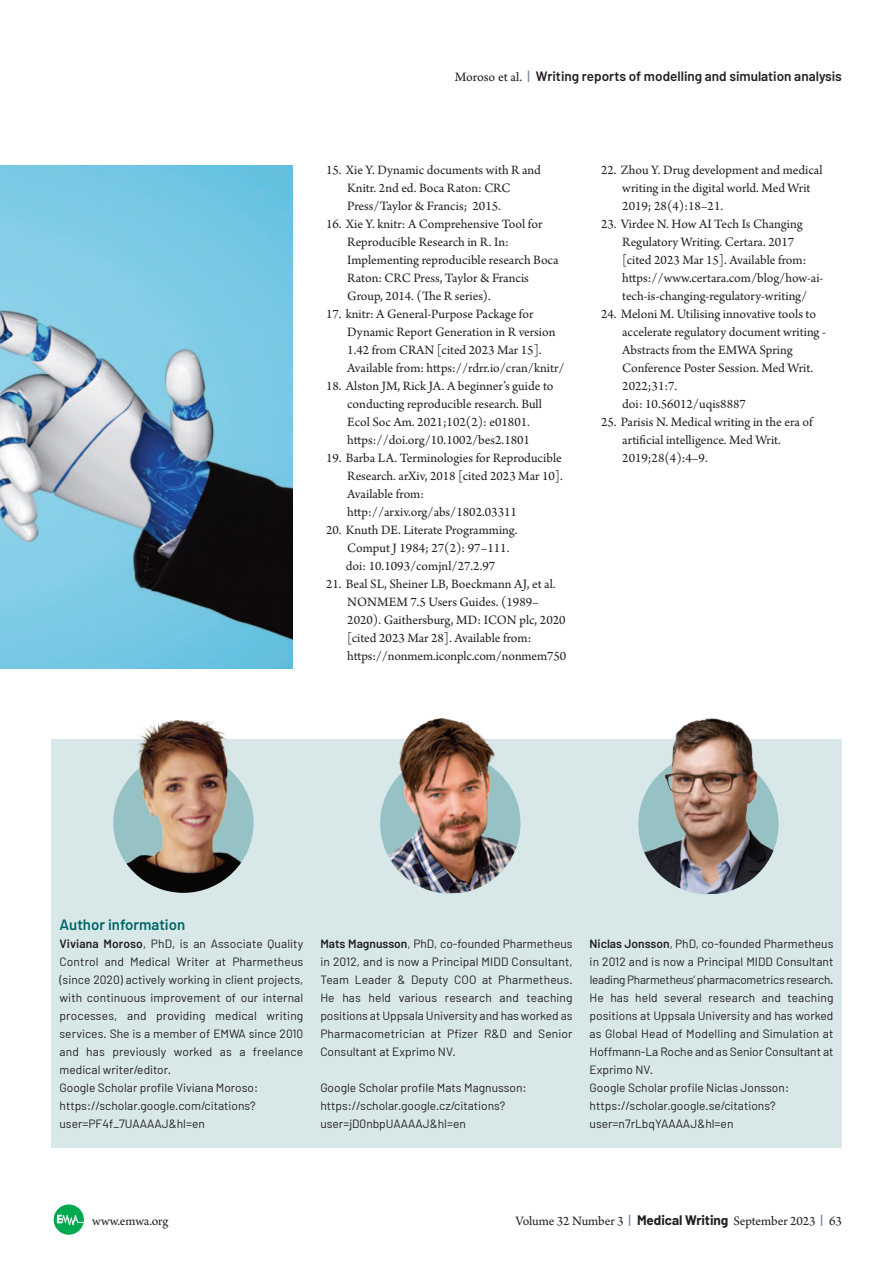
<style>
.page{position:relative;width:893px;height:1263px;background:#fff}
.page>*{position:absolute;margin:0;border:0;box-sizing:border-box;transform-origin:0 0}
.t1{font:600 15px "Barlow";color:#006667}
.t2{font:13.5px/18px "Arno Pro";color:#231f20}
.t3{font:600 13.5px "Barlow";color:#231f20}
.t4{font:12px/18px "Barlow";color:#231f20;text-align:justify}
.s1{font-family:"Arno Pro Sm Text";font-weight:400}
.s2{font-weight:500;color:#7589b1}
.s3{font-weight:600}
.s4{font-family:"Barlow";font-weight:500;color:#7589b1}
.s5{font-family:"Barlow";font-weight:700}
</style>
<div class="page">
<svg style="left:54px;top:1204px;width:30px;height:31px"></svg>
<div style="left:51px;top:739px;width:791px;height:409px;background:#d8e8e9"></div>
<img style="left:113px;top:752px;width:141px;height:141px;border-radius:50%">
<img style="left:380px;top:753px;width:140px;height:140px;border-radius:50%">
<img style="left:638px;top:754px;width:141px;height:139px;border-radius:50%">
<img style="left:0;top:165px;width:292px;height:503px">
<img style="left:648px;top:718px;width:114px;height:120px">
<img style="left:392px;top:717px;width:111px;height:120px">
<img style="left:126px;top:721px;width:106px;height:116px">
<p class="t3" style="left:455px;top:68px;width:389px"><span class="s1">Moroso et al.</span> <span class="s2">|</span> Writing reports of modelling and simulation analysis</p>
<p class="t2" style="left:347px;top:162px;width:195px;text-indent:-21px">15. Xie Y. Dynamic documents with R and<br>Knitr. 2nd ed. Boca Raton: CRC<br>Press/Taylor &amp; Francis; 2015.</p>
<p class="t2" style="left:347px;top:216px;width:213px;text-indent:-21px">16. Xie Y. knitr: A Comprehensive Tool for Reproducible Research in R. In:<br>Implementing reproducible research Boca Raton: CRC Press, Taylor &amp; Francis Group, 2014. (The R series).</p>
<p class="t2" style="left:347px;top:306px;width:219px;text-indent:-21px">17. knitr: A General-Purpose Package for Dynamic Report Generation in R version 1.42 from CRAN [cited 2023 Mar 15].<br>Available from: https://rdrr.io/cran/knitr/</p>
<p class="t2" style="left:347px;top:378px;width:208px;text-indent:-21px">18. Alston JM, Rick JA. A beginner’s guide to conducting reproducible research. Bull Ecol Soc Am. 2021;102(2): e01801. https://doi.org/10.1002/bes2.1801</p>
<p class="t2" style="left:347px;top:450px;width:217px;text-indent:-21px">19. Barba LA. Terminologies for Reproducible Research. arXiv, 2018 [cited 2023 Mar 10].<br>Available from: http://arxiv.org/abs/1802.03311</p>
<p class="t2" style="left:347px;top:522px;width:172px;text-indent:-21px">20. Knuth DE. Literate Programming.<br>Comput J 1984; 27(2): 97–111.</p>
<p class="t2" style="left:346px;top:558px;width:151px">doi: 10.1093/comjnl/27.2.97</p>
<p class="t2" style="left:347px;top:576px;width:220px;text-indent:-21px">21. Beal SL, Sheiner LB, Boeckmann AJ, et al.<br>NONMEM 7.5 Users Guides. (1989– 2020). Gaithersburg, MD: ICON plc, 2020 [cited 2023 Mar 28]. Available from: https://nonmem.iconplc.com/nonmem750</p>
<p class="t2" style="left:622px;top:162px;width:202px;text-indent:-21px">22. Zhou Y. Drug development and medical writing in the digital world. Med Writ<br>2019; 28(4):18–21.</p>
<p class="t2" style="left:622px;top:216px;width:203px;text-indent:-21px">23. Virdee N. How AI Tech Is Changing Regulatory Writing. Certara. 2017 [cited 2023 Mar 15]. Available from: https://www.certara.com/blog/how-ai&shy;tech-is-changing-regulatory-writing/</p>
<p class="t2" style="left:622px;top:306px;width:205px;text-indent:-21px">24. Meloni M. Utilising innovative tools to accelerate regulatory document writing -<br>Abstracts from the EMWA Spring<br>Conference Poster Session. Med Writ.<br>2022;31:7.<br>doi: 10.56012/uqis8887</p>
<p class="t2" style="left:622px;top:414px;width:192px;text-indent:-21px">25. Parisis N. Medical writing in the era of artificial intelligence. Med Writ.<br>2019;28(4):4–9.</p>
<p class="t1" style="left:60px;top:915px;width:127px">Author information</p>
<p class="t4" style="left:60px;top:934px;width:245px"><span class="s3">Viviana Moroso</span>, PhD, is an Associate Quality Control and Medical Writer at Pharmetheus (since 2020) actively working in client projects, with continuous improvement of our internal processes, and providing medical writing services. She is a member of EMWA since 2010 and has previously worked as a freelance medical writer/editor.</p>
<p class="t4" style="left:60px;top:1078px;width:200px;text-align:left">Google Scholar profile Viviana Moroso: https://scholar.google.com/citations? user=PF4f_7UAAAAJ&amp;hl=en</p>
<p class="t4" style="left:320px;top:934px;width:254px"><span class="s3">Mats Magnusson</span>, PhD, co-founded Pharmetheus in 2012, and is now a Principal MIDD Consultant, Team Leader &amp; Deputy COO at Pharmetheus.<br>He has held various research and teaching positions at Uppsala University and has worked as Pharmacometrician at Pfizer R&amp;D and Senior Consultant at Exprimo NV.</p>
<p class="t4" style="left:320px;top:1078px;width:208px;text-align:left">Google Scholar profile Mats Magnusson: https://scholar.google.cz/citations? user=jD0nbpUAAAAJ&amp;hl=en</p>
<p class="t4" style="left:590px;top:934px;width:245px"><span class="s3">Niclas Jonsson</span>, PhD, co-founded Pharmetheus in 2012 and is now a Principal MIDD Consultant leading Pharmetheus’ pharmacometrics research.<br>He has held several research and teaching positions at Uppsala University and has worked as Global Head of Modelling and Simulation at Hoffmann-La Roche and as Senior Consultant at Exprimo NV.</p>
<p class="t4" style="left:590px;top:1078px;width:201px;text-align:left">Google Scholar profile Niclas Jonsson: https://scholar.google.se/citations? user=n7rLbqYAAAAJ&amp;hl=en</p>
<p class="t2" style="left:92px;top:1213px;width:78px">www.emwa.org</p>
<p class="t2" style="left:515px;top:1213px;width:328px">Volume 32 Number 3 <span class="s4">|</span> <span class="s5">Medical Writing</span> September 2023 <span class="s4">|</span> 63</p>
</div>
